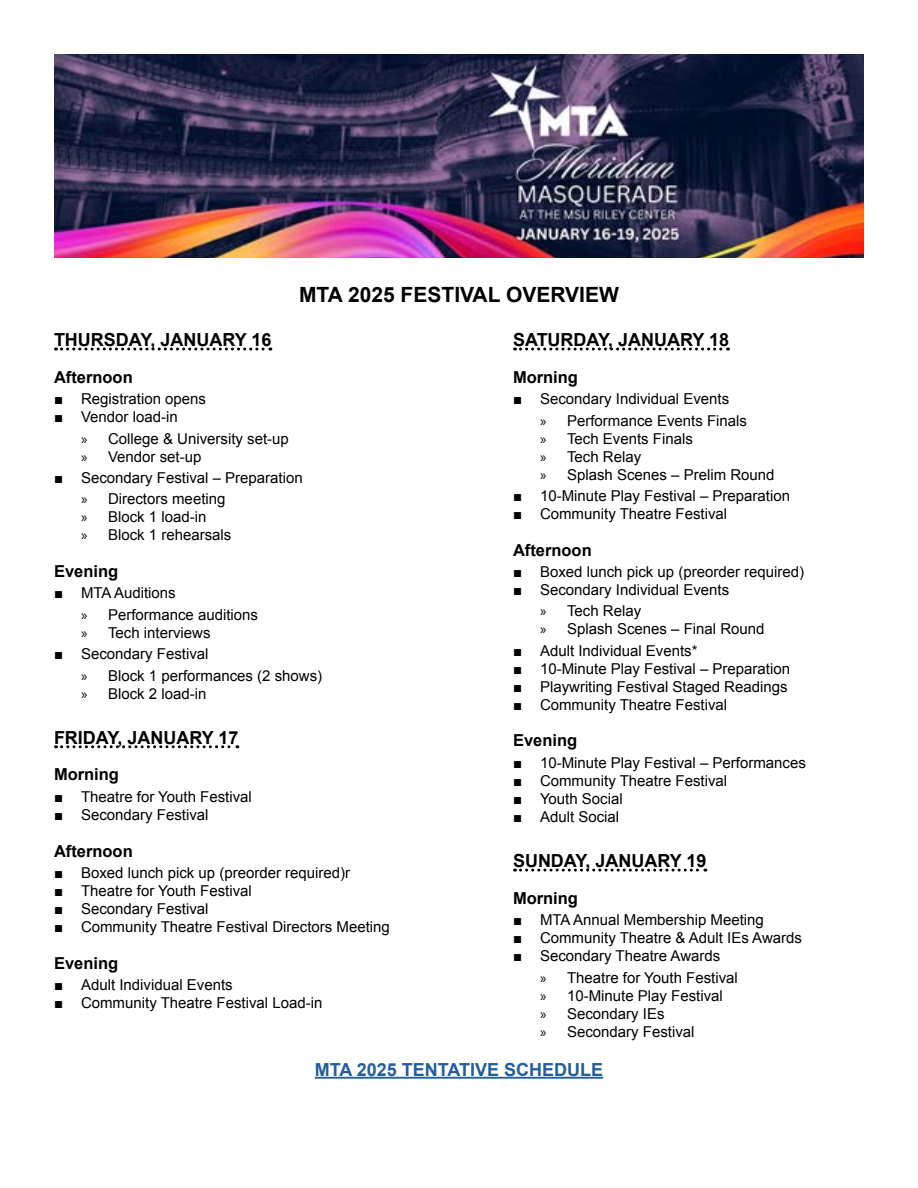
<style>
.page{position:relative;width:918px;height:1188px;background:#fff}
.page>*{position:absolute;margin:0;border:0;box-sizing:border-box;transform-origin:0 0}
.t1{font:700 21px "Arial";color:#000}
.t2{font:700 18px "Arial";color:#000}
.t3{font:700 18px "Arial";color:#215e9e}
.t4{font:700 16.5px "Arial";color:#000}
.t5{font:15px/21.5px "Arial";color:#000}
.s1{font-family:"Myriad Pro"}
</style>
<div class="page">
<img style="left:54px;top:54px;width:810px;height:203px">
<svg style="left:56px;top:348px;width:215px;height:3px"></svg>
<svg style="left:56px;top:745px;width:182px;height:3px"></svg>
<svg style="left:514px;top:348px;width:215px;height:3px"></svg>
<svg style="left:514px;top:869px;width:192px;height:3px"></svg>
<hr style="left:315px;top:1077px;width:288px;height:2px;background:#215e9e">
<h1 class="t1" style="left:299px;top:281px;width:321px">MTA 2025 FESTIVAL OVERVIEW</h1>
<p class="t2" style="left:54px;top:328px;width:219px">THURSDAY, JANUARY 16</p>
<p class="t4" style="left:54px;top:366px;width:80px">Afternoon</p>
<p class="t5" style="left:54px;top:388px;width:154px">■ Registration opens</p>
<p class="t5" style="left:81px;top:406px;width:209px;text-indent:-27px">■ Vendor load-in<br><span class="s1">»</span> College &amp; University set-up</p>
<p class="t5" style="left:81px;top:446px;width:122px"><span class="s1">»</span> Vendor set-up</p>
<p class="t5" style="left:81px;top:467px;width:223px;text-indent:-27px">■ Secondary Festival – Preparation <span class="s1">»</span> Directors meeting</p>
<p class="t5" style="left:81px;top:508px;width:152px;line-height:18px"><span class="s1">»</span> Block 1 load-in<br><span class="s1">»</span> Block 1 rehearsals</p>
<p class="t4" style="left:54px;top:560px;width:66px">Evening</p>
<p class="t5" style="left:81px;top:583px;width:179px;text-indent:-27px">■ MTA Auditions<br><span class="s1">»</span> Performance auditions</p>
<p class="t5" style="left:81px;top:622px;width:131px"><span class="s1">»</span> Tech interviews</p>
<p class="t5" style="left:81px;top:643px;width:243px;text-indent:-27px">■ Secondary Festival<br><span class="s1">»</span> Block 1 performances (2 shows)</p>
<p class="t5" style="left:81px;top:683px;width:127px"><span class="s1">»</span> Block 2 load-in</p>
<p class="t2" style="left:54px;top:726px;width:186px">FRIDAY, JANUARY 17</p>
<p class="t4" style="left:54px;top:764px;width:67px">Morning</p>
<p class="t5" style="left:54px;top:786px;width:199px">■ Theatre for Youth Festival</p>
<p class="t5" style="left:54px;top:804px;width:156px">■ Secondary Festival</p>
<p class="t4" style="left:54px;top:840px;width:80px">Afternoon</p>
<p class="t5" style="left:54px;top:862px;width:298px">■ Boxed lunch pick up (preorder required)r</p>
<p class="t5" style="left:54px;top:880px;width:199px">■ Theatre for Youth Festival</p>
<p class="t5" style="left:54px;top:898px;width:156px">■ Secondary Festival</p>
<p class="t5" style="left:54px;top:916px;width:337px">■ Community Theatre Festival Directors Meeting</p>
<p class="t4" style="left:54px;top:952px;width:66px">Evening</p>
<p class="t5" style="left:54px;top:974px;width:180px">■ Adult Individual Events</p>
<p class="t5" style="left:54px;top:992px;width:270px">■ Community Theatre Festival Load-in</p>
<p class="t2" style="left:513px;top:328px;width:218px">SATURDAY, JANUARY 18</p>
<p class="t4" style="left:513px;top:366px;width:67px">Morning</p>
<p class="t5" style="left:540px;top:388px;width:209px;text-indent:-27px">■ Secondary Individual Events<br><span class="s1">»</span> Performance Events Finals</p>
<p class="t5" style="left:540px;top:429px;width:236px;line-height:18px"><span class="s1">»</span> Tech Events Finals<br><span class="s1">»</span> Tech Relay<br><span class="s1">»</span> Splash Scenes – Prelim Round</p>
<p class="t5" style="left:513px;top:485px;width:279px">■ 10-Minute Play Festival – Preparation</p>
<p class="t5" style="left:513px;top:503px;width:216px">■ Community Theatre Festival</p>
<p class="t4" style="left:513px;top:539px;width:80px">Afternoon</p>
<p class="t5" style="left:513px;top:561px;width:293px">■ Boxed lunch pick up (preorder required)</p>
<p class="t5" style="left:540px;top:579px;width:191px;text-indent:-27px">■ Secondary Individual Events <span class="s1">»</span> Tech Relay</p>
<p class="t5" style="left:540px;top:619px;width:226px"><span class="s1">»</span> Splash Scenes – Final Round</p>
<p class="t5" style="left:513px;top:640px;width:186px">■ Adult Individual Events*</p>
<p class="t5" style="left:513px;top:658px;width:279px">■ 10-Minute Play Festival – Preparation</p>
<p class="t5" style="left:513px;top:676px;width:276px">■ Playwriting Festival Staged Readings</p>
<p class="t5" style="left:513px;top:694px;width:216px">■ Community Theatre Festival</p>
<p class="t4" style="left:513px;top:730px;width:66px">Evening</p>
<p class="t5" style="left:513px;top:752px;width:294px">■ 10-Minute Play Festival – Performances</p>
<p class="t5" style="left:513px;top:770px;width:216px">■ Community Theatre Festival</p>
<p class="t5" style="left:513px;top:788px;width:111px">■ Youth Social</p>
<p class="t5" style="left:513px;top:806px;width:108px">■ Adult Social</p>
<p class="t2" style="left:513px;top:849px;width:195px">SUNDAY, JANUARY 19</p>
<p class="t4" style="left:513px;top:887px;width:67px">Morning</p>
<p class="t5" style="left:513px;top:909px;width:252px">■ MTA Annual Membership Meeting</p>
<p class="t5" style="left:513px;top:927px;width:291px">■ Community Theatre &amp; Adult IEs Awards</p>
<p class="t5" style="left:540px;top:945px;width:199px;text-indent:-27px">■ Secondary Theatre Awards<br><span class="s1">»</span> Theatre for Youth Festival</p>
<p class="t5" style="left:540px;top:986px;width:184px;line-height:18px"><span class="s1">»</span> 10-Minute Play Festival <span class="s1">»</span> Secondary IEs<br><span class="s1">»</span> Secondary Festival</p>
<p class="t3" style="left:315px;top:1058px;width:290px">MTA 2025 TENTATIVE SCHEDULE</p>
</div>
